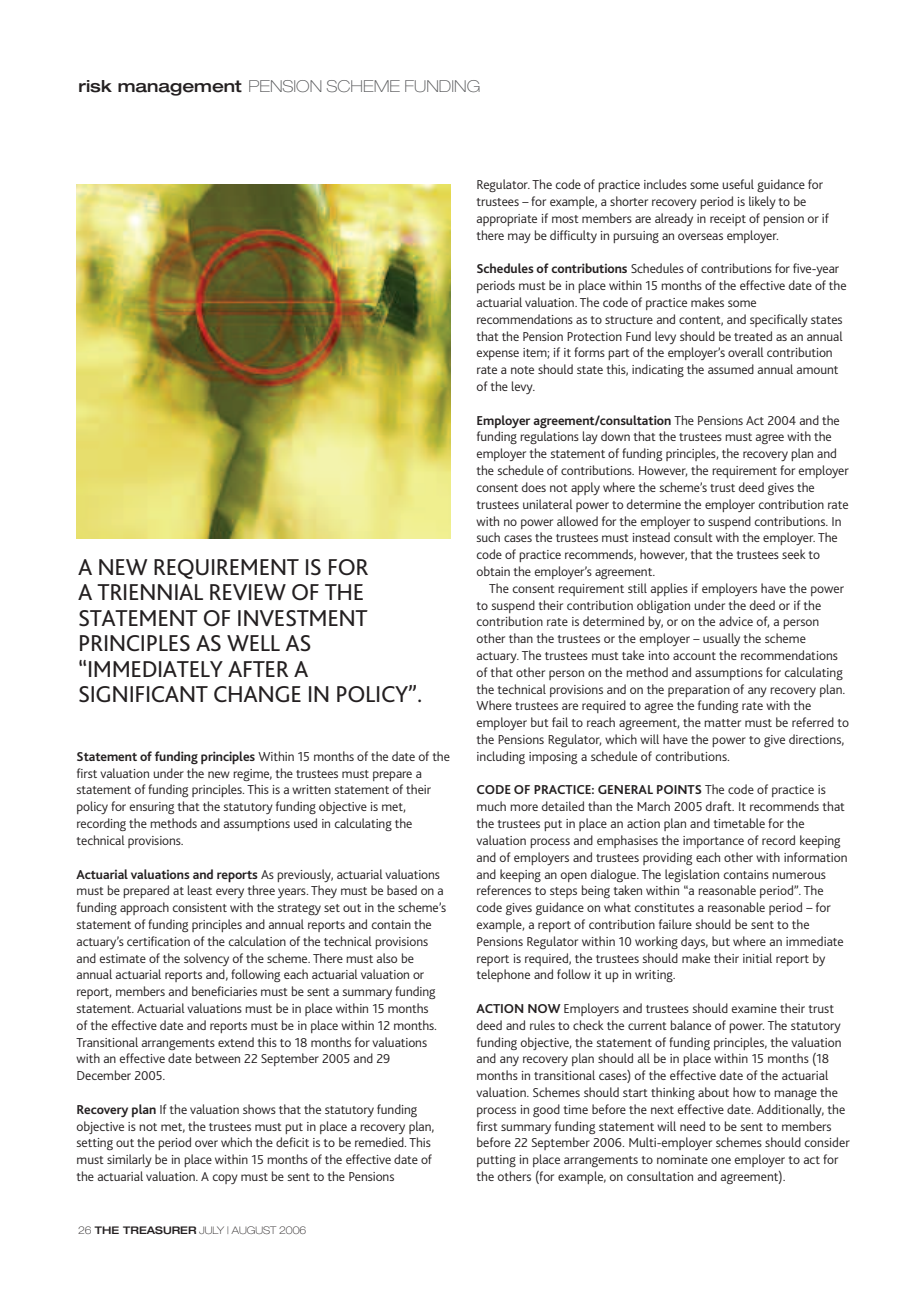
<style>
.page{position:relative;width:919px;height:1289px;background:#fff}
.page>*{position:absolute;margin:0;border:0;box-sizing:border-box;transform-origin:0 0}
.t1{font:24px/25.5px "Bliss 2";letter-spacing:-.015em;color:#231f20}
.t2{font:100 expanded 16.5px "Helvetica Neue";color:#57585a}
.t3{font:300 13.5px/16.8px "Bliss 2";letter-spacing:-.005em;color:#231f20}
.t4{font:100 expanded 10.5px "Helvetica Neue";color:#231f20}
.s1{font-weight:500;color:#231f20}
.s2{font-weight:700}
.s3{font-weight:500}
</style>
<div class="page">
<img style="left:77px;top:184px;width:374px;height:354px">
<p class="t2" style="left:78px;top:80px;width:403px"><span class="s1">risk management</span> PENSION SCHEME FUNDING</p>
<h1 class="t1" style="left:78px;top:556px;width:346px">A NEW REQUIREMENT IS FOR<br>A TRIENNIAL REVIEW OF THE<br>STATEMENT OF INVESTMENT<br>PRINCIPLES AS WELL AS “IMMEDIATELY AFTER A<br>SIGNIFICANT CHANGE IN POLICY”.</h1>
<p class="t3" style="left:77px;top:749px;width:375px"><span class="s2">Statement of funding principles</span> Within 15 months of the date of the first valuation under the new regime, the trustees must prepare a statement of funding principles. This is a written statement of their policy for ensuring that the statutory funding objective is met, recording the methods and assumptions used in calculating the technical provisions.</p>
<p class="t3" style="left:77px;top:866px;width:371px"><span class="s2">Actuarial valuations and reports</span> As previously, actuarial valuations must be prepared at least every three years. They must be based on a funding approach consistent with the strategy set out in the scheme’s statement of funding principles and annual reports and contain the actuary’s certification of the calculation of the technical provisions and estimate of the solvency of the scheme. There must also be annual actuarial reports and, following each actuarial valuation or report, members and beneficiaries must be sent a summary funding statement. Actuarial valuations must be in place within 15 months<br>of the effective date and reports must be in place within 12 months.<br>Transitional arrangements extend this to 18 months for valuations with an effective date between 22 September 2005 and 29<br>December 2005.</p>
<p class="t3" style="left:77px;top:1102px;width:359px"><span class="s2">Recovery plan</span> If the valuation shows that the statutory funding objective is not met, the trustees must put in place a recovery plan, setting out the period over which the deficit is to be remedied. This must similarly be in place within 15 months of the effective date of the actuarial valuation. A copy must be sent to the Pensions</p>
<p class="t4" style="left:78px;top:1226px;width:230px">26 <span class="s3">THE TREASURER</span> JULY | AUGUST 2006</p>
<p class="t3" style="left:476px;top:178px;width:354px">Regulator. The code of practice includes some useful guidance for trustees – for example, a shorter recovery period is likely to be appropriate if most members are already in receipt of pension or if there may be difficulty in pursuing an overseas employer.</p>
<p class="t3" style="left:476px;top:262px;width:371px"><span class="s2">Schedules of contributions</span> Schedules of contributions for five-year periods must be in place within 15 months of the effective date of the actuarial valuation. The code of practice makes some recommendations as to structure and content, and specifically states that the Pension Protection Fund levy should be treated as an annual expense item; if it forms part of the employer’s overall contribution rate a note should state this, indicating the assumed annual amount of the levy.</p>
<p class="t3" style="left:476px;top:413px;width:373px"><span class="s2">Employer agreement/consultation</span> The Pensions Act 2004 and the funding regulations lay down that the trustees must agree with the employer the statement of funding principles, the recovery plan and the schedule of contributions. However, the requirement for employer consent does not apply where the scheme’s trust deed gives the trustees unilateral power to determine the employer contribution rate with no power allowed for the employer to suspend contributions. In such cases the trustees must instead consult with the employer. The code of practice recommends, however, that the trustees seek to obtain the employer’s agreement.</p>
<p class="t3" style="left:476px;top:581px;width:374px;text-indent:13px">The consent requirement still applies if employers have the power to suspend their contribution obligation under the deed or if the contribution rate is determined by, or on the advice of, a person other than the trustees or the employer – usually the scheme actuary. The trustees must take into account the recommendations of that other person on the method and assumptions for calculating the technical provisions and on the preparation of any recovery plan.<br>Where trustees are required to agree the funding rate with the employer but fail to reach agreement, the matter must be referred to the Pensions Regulator, which will have the power to give directions, including imposing a schedule of contributions.</p>
<p class="t3" style="left:476px;top:782px;width:372px"><span class="s2">CODE OF PRACTICE: GENERAL POINTS</span> The code of practice is much more detailed than the March 2005 draft. It recommends that the trustees put in place an action plan and timetable for the valuation process and emphasises the importance of record keeping and of employers and trustees providing each other with information and keeping an open dialogue. The legislation contains numerous references to steps being taken within “a reasonable period”. The code gives guidance on what constitutes a reasonable period – for example, a report of contribution failure should be sent to the Pensions Regulator within 10 working days, but where an immediate report is required, the trustees should make their initial report by telephone and follow it up in writing.</p>
<p class="t3" style="left:476px;top:1001px;width:374px"><span class="s2">ACTION NOW</span> Employers and trustees should examine their trust deed and rules to check the current balance of power. The statutory funding objective, the statement of funding principles, the valuation and any recovery plan should all be in place within 15 months (18 months in transitional cases) of the effective date of the actuarial valuation. Schemes should start thinking about how to manage the process in good time before the next effective date. Additionally, the first summary funding statement will need to be sent to members before 22 September 2006. Multi-employer schemes should consider putting in place arrangements to nominate one employer to act for the others (for example, on consultation and agreement).</p>
</div>
